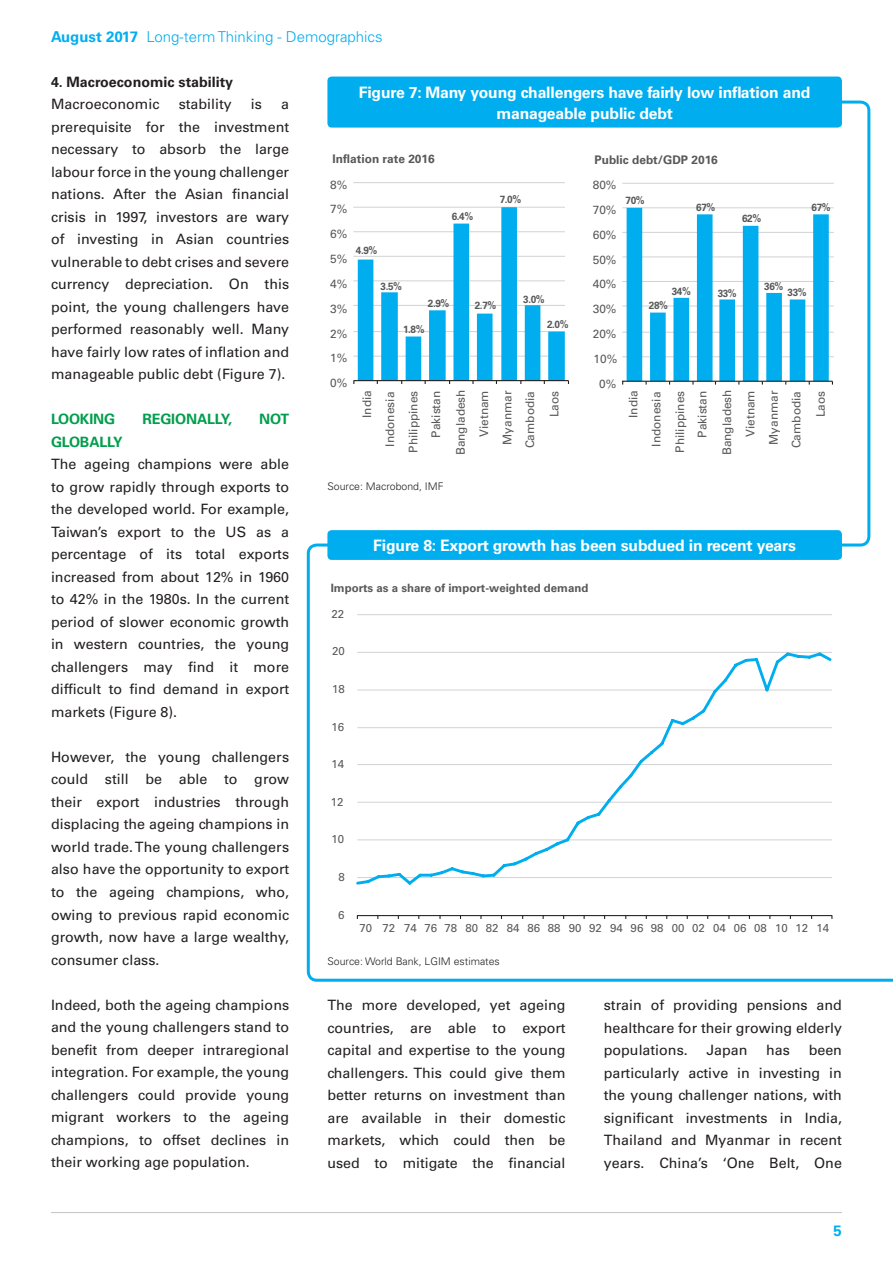
<style>
.page{position:relative;width:893px;height:1263px;background:#fff}
.page>*{position:absolute;margin:0;border:0;box-sizing:border-box;transform-origin:0 0}
.t1{font:700 15.75px/21px "Univers LT Std";letter-spacing:-.01em;color:#fff;text-align:center}
.t2{font:300 15px "Univers";color:#00aeef}
.t3{font:700 15px "Univers LT Std";color:#00aeef}
.t4{font:14.25px/22.5px "Univers LT Std";color:#231f20;text-align:justify}
.t5{font:700 14.25px "Univers LT Std";letter-spacing:-.01em;color:#009e4d}
.t6{font:700 14.25px "Univers LT Std";color:#231f20}
.t7{font:11.85px/23.1px "Univers";color:#57585a;text-align:right}
.t8{font:700 11.85px "Univers";color:#57585a}
.t9{font:11.4px "Univers";color:#57585a}
.t10{font:700 11.4px "Univers";color:#57585a}
.t11{font:300 10.5px "Univers";color:#231f20}
.t12{font:700 10.35px "Univers";letter-spacing:-.04em;color:#57585a;scale:.96 1}
.s1{font-family:"Univers LT Std";font-weight:700}
</style>
<div class="page">
<hr style="left:51px;top:1212px;width:791px;height:1px;background:#c7c8ca">
<div style="left:327px;top:77px;width:515px;height:51px;background:#00aeef;border-radius:4px"></div>
<div style="left:327px;top:530px;width:515px;height:30px;background:#00aeef;border-radius:4px"></div>
<hr style="left:353px;top:182px;width:212px;height:1px;background:#d1d2d4">
<svg style="left:353px;top:207px;width:216px;height:177px"></svg>
<hr style="left:354px;top:380px;width:214px;height:1px;background:#231f20">
<svg style="left:622px;top:100px;width:249px;height:442px"></svg>
<svg style="left:306px;top:542px;width:587px;height:440px"></svg>
<p class="t2" style="left:51px;top:27px;width:333px"><span class="s1">August 2017</span> Long-term Thinking - Demographics</p>
<p class="t6" style="left:51px;top:73px;width:184px">4. Macroeconomic stability</p>
<p class="t4" style="left:51px;top:93px;width:110px">Macroeconomic</p>
<p class="t4" style="left:179px;top:93px;width:55px">stability</p>
<p class="t4" style="left:251px;top:93px;width:13px">is</p>
<p class="t1" style="left:359px;top:82px;width:453px">Figure 7: Many young challengers have fairly low inflation and manageable public debt</p>
<p class="t4" style="left:51px;top:93px;width:240px;text-indent:230px">a prerequisite for the investment necessary to absorb the large labour force in the young challenger nations. After the Asian financial crisis in 1997, investors are wary of investing in Asian countries vulnerable to debt crises and severe currency depreciation. On this point, the young challengers have performed reasonably well. Many have fairly low rates of inflation and manageable public debt (Figure 7).</p>
<p class="t5" style="left:51px;top:411px;width:66px">LOOKING</p>
<p class="t5" style="left:142px;top:411px;width:91px">REGIONALLY,</p>
<p class="t5" style="left:259px;top:411px;width:32px">NOT</p>
<p class="t5" style="left:51px;top:433px;width:73px">GLOBALLY</p>
<p class="t4" style="left:51px;top:453px;width:240px">The ageing champions were able to grow rapidly through exports to the developed world. For example, Taiwan’s export to the US as a percentage of its total exports increased from about 12% in 1960 to 42% in the 1980s. In the current period of slower economic growth in western countries, the young challengers may find it more difficult to find demand in export markets (Figure 8).</p>
<p class="t4" style="left:51px;top:746px;width:240px">However, the young challengers could still be able to grow their export industries through displacing the ageing champions in world trade. The young challengers also have the opportunity to export to the ageing champions, who, owing to previous rapid economic growth, now have a large wealthy, consumer class.</p>
<p class="t4" style="left:51px;top:993px;width:240px">Indeed, both the ageing champions and the young challengers stand to benefit from deeper intraregional integration. For example, the young challengers could provide young migrant workers to the ageing champions, to offset declines in their working age population.</p>
<p class="t4" style="left:327px;top:994px;width:240px">The more developed, yet ageing countries, are able to export capital and expertise to the young challengers. This could give them better returns on investment than are available in their domestic markets, which could then be used to mitigate the financial</p>
<p class="t8" style="left:332px;top:152px;width:104px">Inflation rate 2016</p>
<p class="t8" style="left:594px;top:153px;width:125px">Public debt/GDP 2016</p>
<p class="t7" style="left:330px;top:173px;width:19px">8%</p>
<p class="t7" style="left:593px;top:173px;width:25px">80%</p>
<p class="t12" style="left:500px;top:193px;width:24px">7.0%</p>
<p class="t12" style="left:626px;top:195px;width:21px">70%</p>
<p class="t12" style="left:812px;top:201px;width:21px">67%</p>
<p class="t12" style="left:696px;top:202px;width:21px">67%</p>
<p class="t7" style="left:330px;top:198px;width:19px">7%</p>
<p class="t7" style="left:593px;top:198px;width:25px">70%</p>
<p class="t12" style="left:452px;top:211px;width:24px">6.4%</p>
<p class="t12" style="left:742px;top:212px;width:21px">62%</p>
<p class="t7" style="left:330px;top:222px;width:19px">6%</p>
<p class="t7" style="left:593px;top:223px;width:25px">60%</p>
<p class="t12" style="left:356px;top:244px;width:24px">4.9%</p>
<p class="t7" style="left:330px;top:247px;width:19px">5%</p>
<p class="t7" style="left:593px;top:248px;width:25px">50%</p>
<p class="t7" style="left:330px;top:272px;width:19px">4%</p>
<p class="t7" style="left:593px;top:273px;width:25px">40%</p>
<p class="t12" style="left:381px;top:280px;width:24px">3.5%</p>
<p class="t12" style="left:764px;top:280px;width:21px">36%</p>
<p class="t12" style="left:672px;top:286px;width:21px">34%</p>
<p class="t12" style="left:788px;top:287px;width:21px">33%</p>
<p class="t12" style="left:718px;top:287px;width:21px">33%</p>
<p class="t12" style="left:523px;top:293px;width:24px">3.0%</p>
<p class="t12" style="left:428px;top:297px;width:24px">2.9%</p>
<p class="t12" style="left:475px;top:299px;width:24px">2.7%</p>
<p class="t12" style="left:649px;top:300px;width:21px">28%</p>
<p class="t7" style="left:330px;top:297px;width:19px">3%</p>
<p class="t7" style="left:593px;top:298px;width:25px">30%</p>
<p class="t12" style="left:547px;top:318px;width:24px">2.0%</p>
<p class="t12" style="left:403px;top:323px;width:24px">1.8%</p>
<p class="t7" style="left:330px;top:322px;width:19px">2%</p>
<p class="t7" style="left:593px;top:322px;width:25px">20%</p>
<p class="t7" style="left:330px;top:347px;width:19px">1%</p>
<p class="t7" style="left:593px;top:347px;width:25px">10%</p>
<p class="t7" style="left:330px;top:371px;width:19px">0%</p>
<p class="t7" style="left:599px;top:372px;width:19px">0%</p>
<p class="t7" style="left:379px;top:453px;width:64px;rotate:-90deg">Indonesia<br>Philippines<br>Pakistan</p>
<p class="t7" style="left:449px;top:455px;width:67px;rotate:-90deg">Bangladesh<br>Vietnam<br>Myanmar<br>Cambodia</p>
<p class="t7" style="left:543px;top:417px;width:28px;rotate:-90deg">Laos</p>
<p class="t7" style="left:622px;top:453px;width:64px;rotate:-90deg">India<br>Indonesia<br>Philippines<br>Pakistan</p>
<p class="t7" style="left:715px;top:455px;width:67px;rotate:-90deg">Bangladesh<br>Vietnam<br>Myanmar<br>Cambodia</p>
<p class="t7" style="left:355px;top:418px;width:29px;rotate:-90deg">India</p>
<p class="t7" style="left:809px;top:417px;width:28px;rotate:-90deg">Laos</p>
<p class="t11" style="left:327px;top:480px;width:118px">Source: Macrobond, IMF</p>
<p class="t1" style="left:373px;top:535px;width:424px">Figure 8: Export growth has been subdued in recent years</p>
<p class="t10" style="left:331px;top:582px;width:259px">Imports as a share of import-weighted demand</p>
<p class="t9" style="left:331px;top:607px;width:14px">22</p>
<p class="t9" style="left:332px;top:644px;width:14px">20</p>
<p class="t9" style="left:332px;top:682px;width:14px">18</p>
<p class="t9" style="left:331px;top:720px;width:14px">16</p>
<p class="t9" style="left:331px;top:757px;width:14px">14</p>
<p class="t9" style="left:331px;top:795px;width:14px">12</p>
<p class="t9" style="left:331px;top:833px;width:14px">10</p>
<p class="t9" style="left:338px;top:870px;width:8px">8</p>
<p class="t9" style="left:338px;top:908px;width:8px">6</p>
<p class="t9" style="left:359px;top:921px;width:471px">70 72 74 76 78 80 82 84 86 88 90 92 94 96 98 00 02 04 06 08 10 12 14</p>
<p class="t11" style="left:327px;top:954px;width:174px">Source: World Bank, LGIM estimates</p>
<p class="t4" style="left:604px;top:994px;width:240px">strain of providing pensions and healthcare for their growing elderly populations.</p>
<p class="t4" style="left:604px;top:1039px;width:240px;text-indent:205px">been particularly active in investing in the young challenger nations, with significant investments in India, Thailand and Myanmar in recent years. China’s ‘One Belt, One</p>
<p class="t4" style="left:706px;top:1039px;width:42px">Japan</p>
<p class="t4" style="left:766px;top:1039px;width:25px">has</p>
<p class="t3" style="left:834px;top:1221px;width:10px">5</p>
</div>
